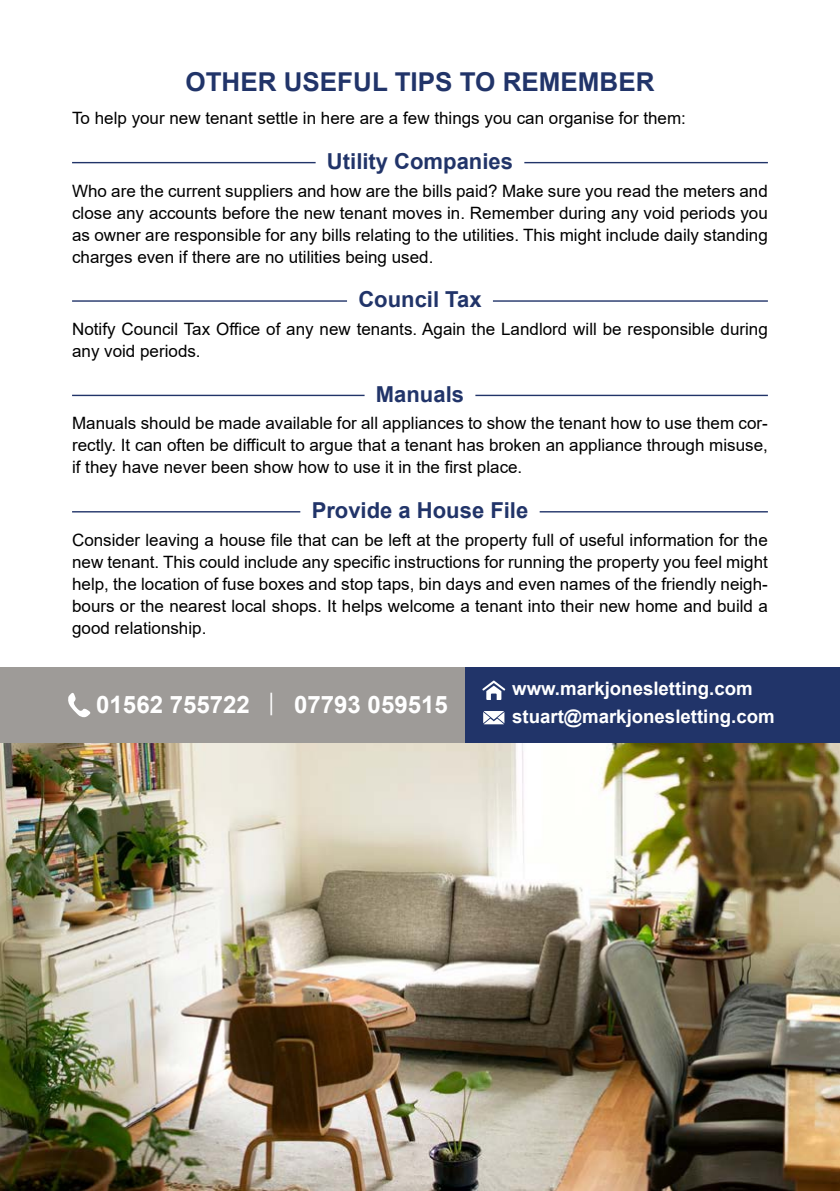
<style>
.page{position:relative;width:840px;height:1191px;background:#fff}
.page>*{position:absolute;margin:0;border:0;box-sizing:border-box;transform-origin:0 0}
.t1{font:700 26px "Arial";color:#213469}
.t2{font:700 24px "Arial";color:#fff}
.t3{font:700 22px "Arial";color:#213469}
.t4{font:700 18.6px/27.8px "Arial";color:#fff}
.t5{font:17px/22px "Arial";color:#000;text-align:justify}
.s1{font-family:"Arial Narrow";font-weight:400}
</style>
<div class="page">
<img style="left:0;top:742px;width:839px;height:449px">
<div style="left:395px;top:667px;width:444px;height:75px;background:#213469"></div>
<div style="left:0;top:667px;width:464px;height:75px;background:#9e9b98"></div>
<hr style="left:72px;top:162px;width:695px;height:1px;background:#213469">
<div style="left:315px;top:152px;width:209px;height:16px;background:#fff"></div>
<hr style="left:72px;top:300px;width:695px;height:2px;background:#213469">
<div style="left:347px;top:290px;width:145px;height:16px;background:#fff"></div>
<hr style="left:72px;top:395px;width:695px;height:1px;background:#213469">
<div style="left:364px;top:385px;width:111px;height:16px;background:#fff"></div>
<hr style="left:72px;top:511px;width:695px;height:1px;background:#213469">
<div style="left:300px;top:501px;width:239px;height:16px;background:#fff"></div>
<svg style="left:68px;top:693px;width:22px;height:25px"></svg>
<svg style="left:482px;top:680px;width:23px;height:20px"></svg>
<svg style="left:483px;top:711px;width:21px;height:13px"></svg>
<h1 class="t1" style="left:185px;top:63px;width:470px">OTHER USEFUL TIPS TO REMEMBER</h1>
<p class="t5" style="left:72px;top:107px;width:615px">To help your new tenant settle in here are a few things you can organise for them:</p>
<p class="t3" style="left:327px;top:146px;width:187px">Utility Companies</p>
<p class="t5" style="left:72px;top:180px;width:697px">Who are the current suppliers and how are the bills paid? Make sure you read the meters and close any accounts before the new tenant moves in. Remember during any void periods you as owner are responsible for any bills relating to the utilities. This might include daily standing charges even if there are no utilities being used.</p>
<p class="t3" style="left:358px;top:284px;width:125px">Council Tax</p>
<p class="t5" style="left:72px;top:318px;width:697px">Notify Council Tax Office of any new tenants. Again the Landlord will be responsible during any void periods.</p>
<p class="t3" style="left:376px;top:378px;width:90px">Manuals</p>
<p class="t5" style="left:72px;top:412px;width:697px">Manuals should be made available for all appliances to show the tenant how to use them cor&shy;rectly. It can often be difficult to argue that a tenant has broken an appliance through misuse, if they have never been show how to use it in the first place.</p>
<p class="t3" style="left:311px;top:495px;width:218px">Provide a House File</p>
<p class="t5" style="left:72px;top:529px;width:697px">Consider leaving a house file that can be left at the property full of useful information for the new tenant. This could include any specific instructions for running the property you feel might help, the location of fuse boxes and stop taps, bin days and even names of the friendly neigh&shy;bours or the nearest local shops. It helps welcome a tenant into their new home and build a good relationship.</p>
<h2 class="t2" style="left:96px;top:688px;width:353px">01562 755722 <span class="s1">|</span> 07793 059515</h2>
<p class="t4" style="left:512px;top:675px;width:264px">www.markjonesletting.com stuart@markjonesletting.com</p>
</div>
